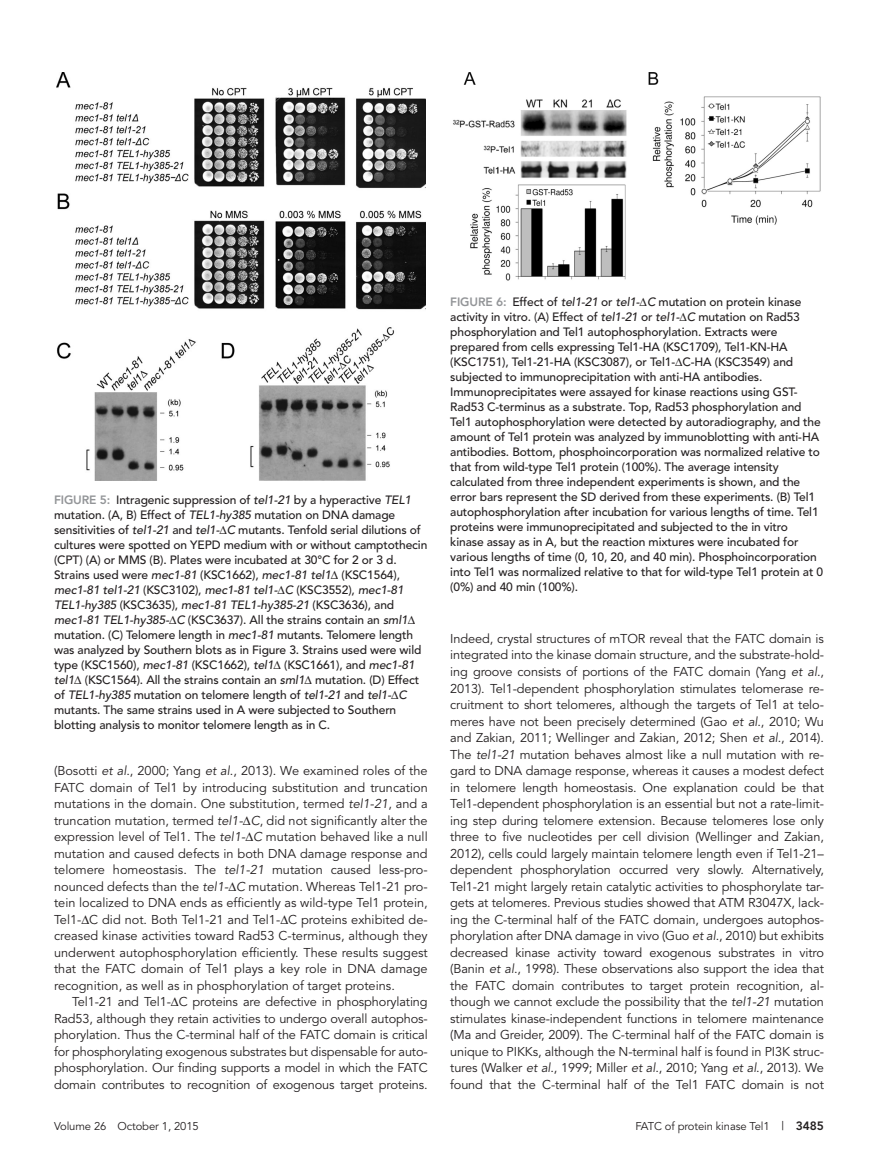
<style>
.page{position:relative;width:878px;height:1175px;background:#fff}
.page>*{position:absolute;margin:0;border:0;box-sizing:border-box;transform-origin:0 0}
.Para{font:12.75px/16.5px "Avenir";letter-spacing:-.01em;color:#231f20;text-align:justify}
.ParaFL{font:12.75px/16.5px "Avenir";color:#231f20;text-align:justify}
.FigCaption{font:500 12px/15px "Avenir";letter-spacing:-.01em;color:#231f20}
.t1{font:11.25px "Avenir";letter-spacing:-.01em;color:#231f20}
.s1{font-weight:800;color:#939598}
.s2{font-style:italic}
.s3{font-size:12px}
.s4{font-weight:800;font-size:12px}
</style>
<div class="page">
<img style="left:453px;top:72px;width:368px;height:209px">
<img style="left:56px;top:72px;width:369px;height:408px">
<p class="FigCaption" style="left:54px;top:493px;width:375px"><span class="s1">FIGURE 5:</span> Intragenic suppression of <span class="s2">tel1-21</span> by a hyperactive <span class="s2">TEL1 </span>mutation. (A, B) Effect of <span class="s2">TEL1-hy385</span> mutation on DNA damage sensitivities of <span class="s2">tel1-21</span> and <span class="s2">tel1- C</span> mutants. Tenfold serial dilutions of cultures were spotted on YEPD medium with or without camptothecin (CPT) (A) or MMS (B). Plates were incubated at 30°C for 2 or 3 d.<br>Strains used were <span class="s2">mec1-81</span> (KSC1662), <span class="s2">mec1-81 tel1</span> (KSC1564), <span class="s2">mec1-81 tel1-21</span> (KSC3102), <span class="s2">mec1-81 tel1- C</span> (KSC3552), <span class="s2">mec1-81<br>TEL1-hy385</span> (KSC3635), <span class="s2">mec1-81 TEL1-hy385-21</span> (KSC3636), and <span class="s2">mec1-81 TEL1-hy385- C</span> (KSC3637). All the strains contain an <span class="s2">sml1 </span>mutation. (C) Telomere length in <span class="s2">mec1-81</span> mutants. Telomere length was analyzed by Southern blots as in Figure 3. Strains used were wild type (KSC1560), <span class="s2">mec1-81</span> (KSC1662), <span class="s2">tel1</span>∆ (KSC1661), and <span class="s2">mec1-81 tel1</span>∆ (KSC1564). All the strains contain an <span class="s2">sml1</span> mutation. (D) Effect of <span class="s2">TEL1-hy385</span> mutation on telomere length of <span class="s2">tel1-21</span> and <span class="s2">tel1- C </span>mutants. The same strains used in A were subjected to Southern blotting analysis to monitor telomere length as in C.</p>
<p class="ParaFL" style="left:54px;top:762px;width:375px">(Bosotti <span class="s2">et al</span>., 2000; Yang <span class="s2">et al</span>., 2013). We examined roles of the FATC domain of Tel1 by introducing substitution and truncation mutations in the domain. One substitution, termed <span class="s2">tel1-21</span>, and a truncation mutation, termed <span class="s2">tel1- C</span>, did not significantly alter the expression level of Tel1. The <span class="s2">tel1- C</span> mutation behaved like a null mutation and caused defects in both DNA damage response and telomere homeostasis. The <span class="s2">tel1-21</span> mutation caused less-pro&shy;nounced defects than the <span class="s2">tel1- C</span> mutation. Whereas Tel1-21 pro&shy;tein localized to DNA ends as efficiently as wild-type Tel1 protein, Tel1- C did not. Both Tel1-21 and Tel1- C proteins exhibited de&shy;creased kinase activities toward Rad53 C-terminus, although they underwent autophosphorylation efficiently. These results suggest that the FATC domain of Tel1 plays a key role in DNA damage recognition, as well as in phosphorylation of target proteins.</p>
<p class="Para" style="left:54px;top:993px;width:375px;text-indent:18px">Tel1-21 and Tel1- C proteins are defective in phosphorylating Rad53, although they retain activities to undergo overall autophos&shy;phorylation. Thus the C-terminal half of the FATC domain is critical for phosphorylating exogenous substrates but dispensable for auto&shy;phosphorylation. Our finding supports a model in which the FATC domain contributes to recognition of exogenous target proteins.</p>
<p class="FigCaption" style="left:450px;top:295px;width:374px"><span class="s1">FIGURE 6:</span> Effect of <span class="s2">tel1-21</span> or <span class="s2">tel1- C</span> mutation on protein kinase activity in vitro. (A) Effect of <span class="s2">tel1-21</span> or <span class="s2">tel1-</span>∆<span class="s2">C</span> mutation on Rad53 phosphorylation and Tel1 autophosphorylation. Extracts were prepared from cells expressing Tel1-HA (KSC1709), Tel1-KN-HA (KSC1751), Tel1-21-HA (KSC3087), or Tel1- C-HA (KSC3549) and subjected to immunoprecipitation with anti-HA antibodies.<br>Immunoprecipitates were assayed for kinase reactions using GST-Rad53 C-terminus as a substrate. Top, Rad53 phosphorylation and Tel1 autophosphorylation were detected by autoradiography, and the amount of Tel1 protein was analyzed by immunoblotting with anti-HA antibodies. Bottom, phosphoincorporation was normalized relative to that from wild-type Tel1 protein (100%). The average intensity calculated from three independent experiments is shown, and the error bars represent the SD derived from these experiments. (B) Tel1 autophosphorylation after incubation for various lengths of time. Tel1 proteins were immunoprecipitated and subjected to the in vitro kinase assay as in A, but the reaction mixtures were incubated for various lengths of time (0, 10, 20, and 40 min). Phosphoincorporation into Tel1 was normalized relative to that for wild-type Tel1 protein at 0 (0%) and 40 min (100%).</p>
<p class="Para" style="left:450px;top:630px;width:375px">Indeed, crystal structures of mTOR reveal that the FATC domain is integrated into the kinase domain structure, and the substrate-hold&shy;ing groove consists of portions of the FATC domain (Yang <span class="s2">et al</span>., 2013). Tel1-dependent phosphorylation stimulates telomerase re&shy;cruitment to short telomeres, although the targets of Tel1 at telo&shy;meres have not been precisely determined (Gao <span class="s2">et al</span>., 2010; Wu and Zakian, 2011; Wellinger and Zakian, 2012; Shen <span class="s2">et al</span>., 2014).<br>The <span class="s2">tel1-21</span> mutation behaves almost like a null mutation with re&shy;gard to DNA damage response, whereas it causes a modest defect in telomere length homeostasis. One explanation could be that Tel1-dependent phosphorylation is an essential but not a rate-limit&shy;ing step during telomere extension. Because telomeres lose only three to five nucleotides per cell division (Wellinger and Zakian, 2012), cells could largely maintain telomere length even if Tel1-21– dependent phosphorylation occurred very slowly. Alternatively, Tel1-21 might largely retain catalytic activities to phosphorylate tar&shy;gets at telomeres. Previous studies showed that ATM R3047X, lack&shy;ing the C-terminal half of the FATC domain, undergoes autophos&shy;phorylation after DNA damage in vivo (Guo <span class="s2">et al</span>., 2010) but exhibits decreased kinase activity toward exogenous substrates in vitro (Banin <span class="s2">et al</span>., 1998). These observations also support the idea that the FATC domain contributes to target protein recognition, al&shy;though we cannot exclude the possibility that the <span class="s2">tel1-21</span> mutation stimulates kinase-independent functions in telomere maintenance (Ma and Greider, 2009). The C-terminal half of the FATC domain is unique to PIKKs, although the N-terminal half is found in PI3K struc&shy;tures (Walker <span class="s2">et al</span>., 1999; Miller <span class="s2">et al</span>., 2010; Yang <span class="s2">et al</span>., 2013). We found that the C-terminal half of the Tel1 FATC domain is not</p>
<p class="t1" style="left:54px;top:1119px;width:146px">Volume 26 October 1, 2015</p>
<p class="t1" style="left:635px;top:1119px;width:190px">FATC of protein kinase Tel1 <span class="s3">|</span> <span class="s4">3485</span></p>
</div>
